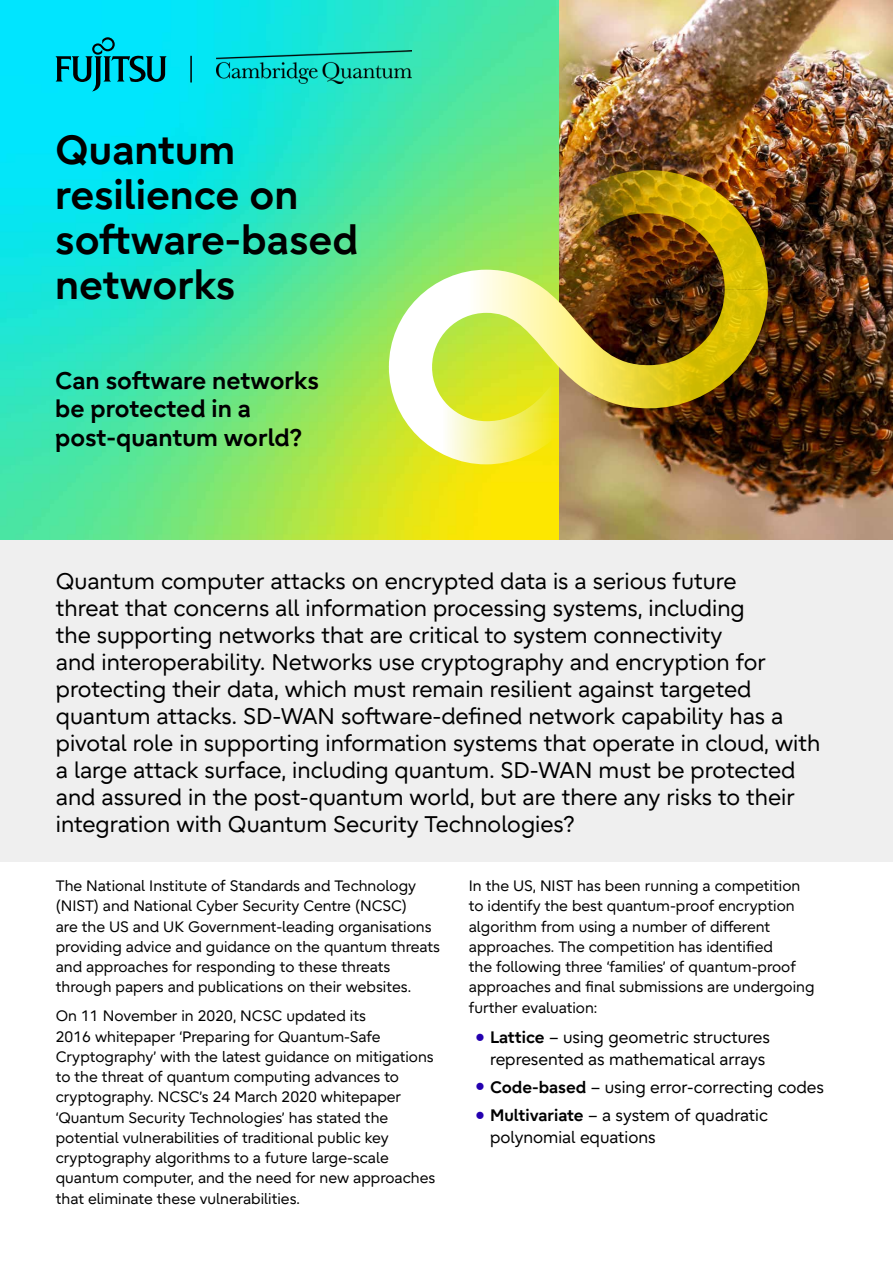
<style>
.page{position:relative;width:893px;height:1263px;background:#fff}
.page>*{position:absolute;margin:0;border:0;box-sizing:border-box;transform-origin:0 0}
.t1{font:700 40.5px/45px "Fujitsu Infinity Pro";color:#000}
.t2{font:700 24px/28.5px "Fujitsu Infinity Pro";color:#000}
.t3{font:22.5px/27px "Fujitsu Infinity Pro";color:#000}
.t4{font:16.5px/21.8px "Fujitsu Infinity Pro";color:#000;text-align:right}
.t5{font:15px/20.2px "Fujitsu Infinity Pro";color:#000}
.s1{font-family:"Tahoma";color:#2400b0}
.s2{font-weight:700}
</style>
<div class="page">
<img style="left:558px;top:0;width:335px;height:540px">
<img style="left:0;top:0;width:558px;height:540px">
<svg style="left:55px;top:37px;width:112px;height:54px"></svg>
<img style="left:216px;top:50px;width:195px;height:34px">
<svg style="left:389px;top:408px;width:169px;height:56px"></svg>
<svg style="left:389px;top:270px;width:379px;height:138px"></svg>
<img style="left:558px;top:170px;width:210px;height:120px">
<hr style="left:190px;top:56px;width:2px;height:26px;background:#000">
<div style="left:0;top:540px;width:893px;height:321px;background:#efefef"></div>
<h1 class="t1" style="left:55px;top:127px;width:304px">Quantum resilience on software-based networks</h1>
<h2 class="t2" style="left:55px;top:366px;width:265px">Can software networks be protected in a post-quantum world?</h2>
<p class="t3" style="left:56px;top:568px;width:766px">Quantum computer attacks on encrypted data is a serious future<br>threat that concerns all information processing systems, including<br>the supporting networks that are critical to system connectivity<br>and interoperability. Networks use cryptography and encryption for protecting their data, which must remain resilient against targeted quantum attacks. SD-WAN software-defined network capability has a pivotal role in supporting information systems that operate in cloud, with a large attack surface, including quantum. SD-WAN must be protected and assured in the post-quantum world, but are there any risks to their integration with Quantum Security Technologies?</p>
<p class="t5" style="left:56px;top:876px;width:386px">The National Institute of Standards and Technology (NIST) and National Cyber Security Centre (NCSC)<br>are the US and UK Government-leading organisations providing advice and guidance on the quantum threats and approaches for responding to these threats through papers and publications on their websites.</p>
<p class="t5" style="left:56px;top:1006px;width:381px">On 11 November in 2020, NCSC updated its<br>2016 whitepaper ‘Preparing for Quantum-Safe Cryptography’ with the latest guidance on mitigations to the threat of quantum computing advances to cryptography. NCSC’s 24 March 2020 whitepaper ‘Quantum Security Technologies’ has stated the potential vulnerabilities of traditional public key cryptography algorithms to a future large-scale quantum computer, and the need for new approaches that eliminate these vulnerabilities.</p>
<p class="t5" style="left:469px;top:876px;width:347px">In the US, NIST has been running a competition to identify the best quantum-proof encryption algorithm from using a number of different approaches. The competition has identified<br>the following three ‘families’ of quantum-proof approaches and final submissions are undergoing further evaluation:</p>
<p class="t4" style="left:475px;top:1026px;width:296px"><span class="s1">●</span> <span class="s2">Lattice</span> – using geometric structures represented as mathematical arrays</p>
<p class="t4" style="left:475px;top:1076px;width:350px"><span class="s1">●</span> <span class="s2">Code-based</span> – using error-correcting codes</p>
<p class="t4" style="left:490px;top:1104px;width:279px;text-align:left;text-indent:-15px"><span class="s1">●</span> <span class="s2">Multivariate</span> – a system of quadratic polynomial equations</p>
</div>
